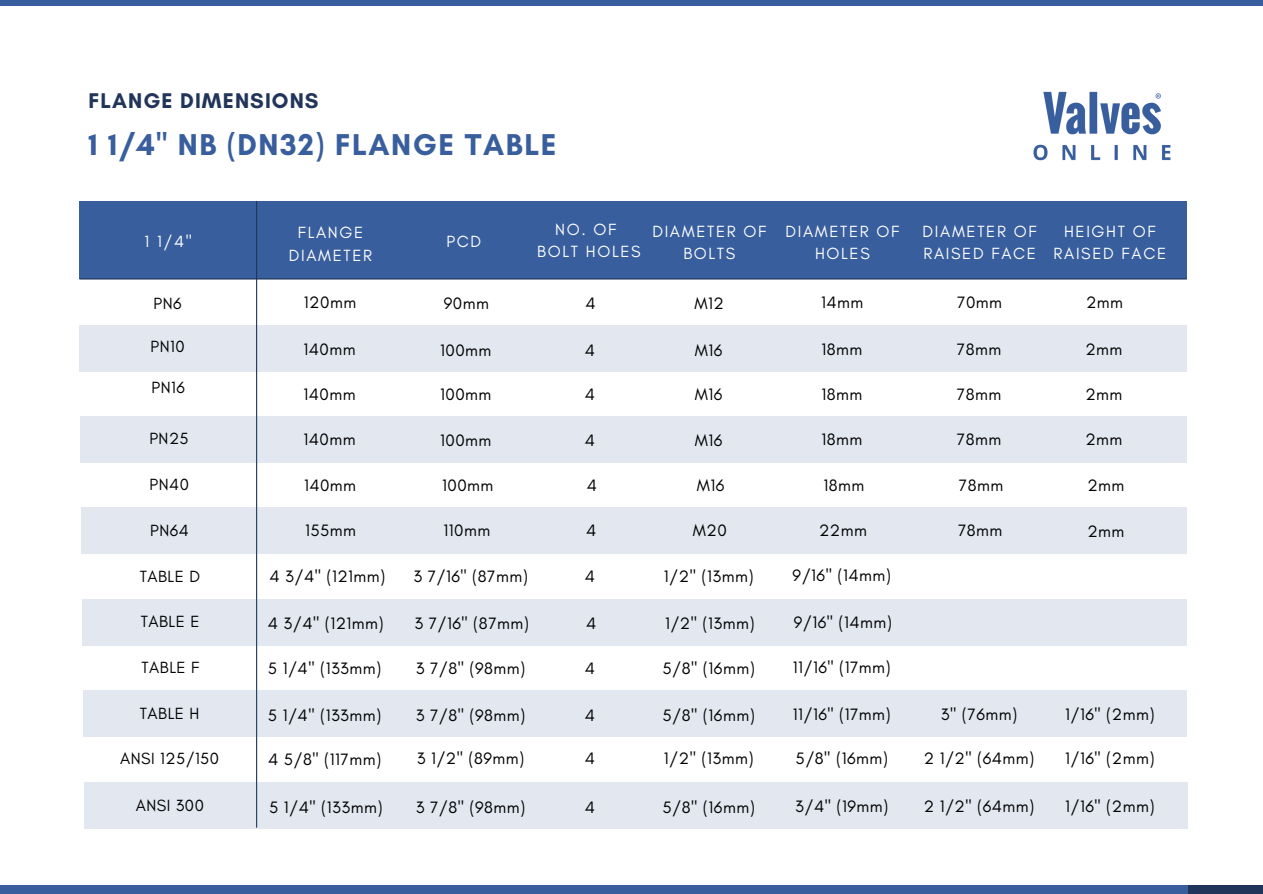
<style>
.page{position:relative;width:1263px;height:894px;background:#fff}
.page>*{position:absolute;margin:0;border:0;box-sizing:border-box;transform-origin:0 0}
.t1{font:700 30.6px "Glacial Indifference";letter-spacing:.05em;color:#385e9d}
.t2{font:700 21.6px "Glacial Indifference";letter-spacing:.05em;color:#203559}
.t3{font:16.8px "Glacial Indifference";letter-spacing:.03em;color:#000}
.t4{font:16.5px/22.5px "Glacial Indifference";letter-spacing:.1em;color:#fff;text-align:center}
.t5{font:16.5px "Glacial Indifference";letter-spacing:.03em;color:#000}
</style>
<div class="page">
<div style="left:0;top:0;width:1263px;height:6px;background:#385e9d"></div>
<img style="left:1033px;top:91px;width:138px;height:70px">
<div style="left:79px;top:201px;width:1108px;height:78px;background:#385e9d"></div>
<hr style="left:80px;top:278px;width:1106px;height:1px;background:#203559">
<div style="left:1188px;top:884px;width:75px;height:9px;background:#203559"></div>
<div style="left:79px;top:325px;width:1108px;height:46px;background:#e2e7f0"></div>
<hr style="left:256px;top:201px;width:1px;height:626px;background:#203559">
<div style="left:80px;top:416px;width:1107px;height:46px;background:#e2e7f0"></div>
<div style="left:82px;top:507px;width:1105px;height:46px;background:#e2e7f0"></div>
<div style="left:83px;top:599px;width:1104px;height:46px;background:#e2e7f0"></div>
<div style="left:83px;top:690px;width:1103px;height:46px;background:#e2e7f0"></div>
<div style="left:0;top:884px;width:1187px;height:9px;background:#385e9d"></div>
<div style="left:84px;top:782px;width:1103px;height:46px;background:#e2e7f0"></div>
<p class="t2" style="left:88px;top:88px;width:232px">FLANGE DIMENSIONS</p>
<h1 class="t1" style="left:88px;top:125px;width:470px">1 1/4" NB (DN32) FLANGE TABLE</h1>
<p class="t4" style="left:145px;top:230px;width:49px">1 1/4"</p>
<p class="t5" style="left:154px;top:293px;width:30px">PN6</p>
<p class="t5" style="left:151px;top:336px;width:36px">PN10</p>
<p class="t5" style="left:152px;top:377px;width:35px">PN16</p>
<p class="t5" style="left:149px;top:428px;width:41px">PN25</p>
<p class="t5" style="left:150px;top:474px;width:41px">PN40</p>
<p class="t5" style="left:150px;top:520px;width:40px">PN64</p>
<p class="t5" style="left:140px;top:565px;width:62px">TABLE D</p>
<p class="t5" style="left:141px;top:611px;width:60px">TABLE E</p>
<p class="t5" style="left:142px;top:657px;width:59px">TABLE F</p>
<p class="t5" style="left:140px;top:702px;width:61px">TABLE H</p>
<p class="t5" style="left:120px;top:748px;width:100px">ANSI 125/150</p>
<p class="t5" style="left:136px;top:794px;width:70px">ANSI 300</p>
<p class="t4" style="left:289px;top:221px;width:85px">FLANGE<br>DIAMETER</p>
<p class="t4" style="left:447px;top:230px;width:36px">PCD</p>
<p class="t4" style="left:537px;top:218px;width:105px">NO. OF<br>BOLT HOLES</p>
<p class="t4" style="left:652px;top:219px;width:116px">DIAMETER OF<br>BOLTS</p>
<p class="t4" style="left:785px;top:219px;width:116px">DIAMETER OF<br>HOLES</p>
<p class="t4" style="left:923px;top:219px;width:116px;text-align:left">DIAMETER OF<br>RAISED FACE</p>
<p class="t4" style="left:1054px;top:219px;width:114px">HEIGHT OF<br>RAISED FACE</p>
<p class="t3" style="left:304px;top:292px;width:54px">120mm</p>
<p class="t3" style="left:444px;top:293px;width:47px">90mm</p>
<p class="t3" style="left:585px;top:293px;width:12px">4</p>
<p class="t3" style="left:695px;top:293px;width:31px">M12</p>
<p class="t3" style="left:821px;top:292px;width:44px">14mm</p>
<p class="t3" style="left:957px;top:292px;width:46px">70mm</p>
<p class="t3" style="left:1086px;top:292px;width:39px">2mm</p>
<p class="t3" style="left:303px;top:339px;width:54px">140mm</p>
<p class="t3" style="left:440px;top:340px;width:53px">100mm</p>
<p class="t3" style="left:585px;top:340px;width:12px">4</p>
<p class="t3" style="left:695px;top:340px;width:29px">M16</p>
<p class="t3" style="left:821px;top:339px;width:42px">18mm</p>
<p class="t3" style="left:957px;top:339px;width:46px">78mm</p>
<p class="t3" style="left:1085px;top:339px;width:39px">2mm</p>
<p class="t3" style="left:303px;top:383px;width:54px">140mm</p>
<p class="t3" style="left:440px;top:384px;width:53px">100mm</p>
<p class="t3" style="left:585px;top:384px;width:12px">4</p>
<p class="t3" style="left:695px;top:384px;width:29px">M16</p>
<p class="t3" style="left:821px;top:383px;width:42px">18mm</p>
<p class="t3" style="left:957px;top:383px;width:46px">78mm</p>
<p class="t3" style="left:1085px;top:383px;width:39px">2mm</p>
<p class="t3" style="left:303px;top:429px;width:54px">140mm</p>
<p class="t3" style="left:440px;top:430px;width:53px">100mm</p>
<p class="t3" style="left:585px;top:430px;width:12px">4</p>
<p class="t3" style="left:695px;top:430px;width:29px">M16</p>
<p class="t3" style="left:821px;top:429px;width:42px">18mm</p>
<p class="t3" style="left:957px;top:429px;width:46px">78mm</p>
<p class="t3" style="left:1085px;top:429px;width:39px">2mm</p>
<p class="t3" style="left:304px;top:475px;width:54px">140mm</p>
<p class="t3" style="left:442px;top:475px;width:53px">100mm</p>
<p class="t3" style="left:587px;top:475px;width:12px">4</p>
<p class="t3" style="left:697px;top:475px;width:29px">M16</p>
<p class="t3" style="left:823px;top:474px;width:42px">18mm</p>
<p class="t3" style="left:959px;top:474px;width:46px">78mm</p>
<p class="t3" style="left:1087px;top:474px;width:39px">2mm</p>
<p class="t3" style="left:305px;top:520px;width:52px">155mm</p>
<p class="t3" style="left:444px;top:520px;width:48px">110mm</p>
<p class="t3" style="left:586px;top:520px;width:12px">4</p>
<p class="t3" style="left:693px;top:520px;width:35px">M20</p>
<p class="t3" style="left:819px;top:519px;width:49px">22mm</p>
<p class="t3" style="left:958px;top:519px;width:46px">78mm</p>
<p class="t3" style="left:270px;top:565px;width:117px">4 3/4" (121mm)</p>
<p class="t3" style="left:413px;top:565px;width:116px">3 7/16" (87mm)</p>
<p class="t3" style="left:585px;top:565px;width:12px">4</p>
<p class="t3" style="left:664px;top:565px;width:91px">1/2" (13mm)</p>
<p class="t3" style="left:793px;top:564px;width:100px">9/16" (14mm)</p>
<p class="t3" style="left:268px;top:612px;width:117px">4 3/4" (121mm)</p>
<p class="t3" style="left:414px;top:612px;width:116px">3 7/16" (87mm)</p>
<p class="t3" style="left:586px;top:612px;width:12px">4</p>
<p class="t3" style="left:665px;top:612px;width:91px">1/2" (13mm)</p>
<p class="t3" style="left:794px;top:611px;width:100px">9/16" (14mm)</p>
<p class="t3" style="left:268px;top:657px;width:115px">5 1/4" (133mm)</p>
<p class="t3" style="left:416px;top:657px;width:111px">3 7/8" (98mm)</p>
<p class="t3" style="left:585px;top:657px;width:12px">4</p>
<p class="t3" style="left:663px;top:657px;width:94px">5/8" (16mm)</p>
<p class="t3" style="left:793px;top:656px;width:100px">11/16" (17mm)</p>
<p class="t3" style="left:268px;top:704px;width:115px">5 1/4" (133mm)</p>
<p class="t3" style="left:416px;top:704px;width:111px">3 7/8" (98mm)</p>
<p class="t3" style="left:585px;top:704px;width:12px">4</p>
<p class="t3" style="left:663px;top:704px;width:94px">5/8" (16mm)</p>
<p class="t3" style="left:793px;top:703px;width:100px">11/16" (17mm)</p>
<p class="t3" style="left:941px;top:703px;width:78px">3" (76mm)</p>
<p class="t3" style="left:1065px;top:703px;width:91px">1/16" (2mm)</p>
<p class="t3" style="left:268px;top:748px;width:115px">4 5/8" (117mm)</p>
<p class="t3" style="left:417px;top:748px;width:109px">3 1/2" (89mm)</p>
<p class="t3" style="left:585px;top:748px;width:12px">4</p>
<p class="t3" style="left:664px;top:748px;width:91px">1/2" (13mm)</p>
<p class="t3" style="left:796px;top:747px;width:94px">5/8" (16mm)</p>
<p class="t3" style="left:924px;top:747px;width:112px">2 1/2" (64mm)</p>
<p class="t3" style="left:1065px;top:747px;width:91px">1/16" (2mm)</p>
<p class="t3" style="left:269px;top:796px;width:115px">5 1/4" (133mm)</p>
<p class="t3" style="left:416px;top:796px;width:111px">3 7/8" (98mm)</p>
<p class="t3" style="left:585px;top:796px;width:12px">4</p>
<p class="t3" style="left:663px;top:796px;width:94px">5/8" (16mm)</p>
<p class="t3" style="left:795px;top:795px;width:95px">3/4" (19mm)</p>
<p class="t3" style="left:924px;top:795px;width:112px">2 1/2" (64mm)</p>
<p class="t3" style="left:1065px;top:795px;width:91px">1/16" (2mm)</p>
<p class="t3" style="left:1087px;top:520px;width:39px">2mm</p>
</div>
